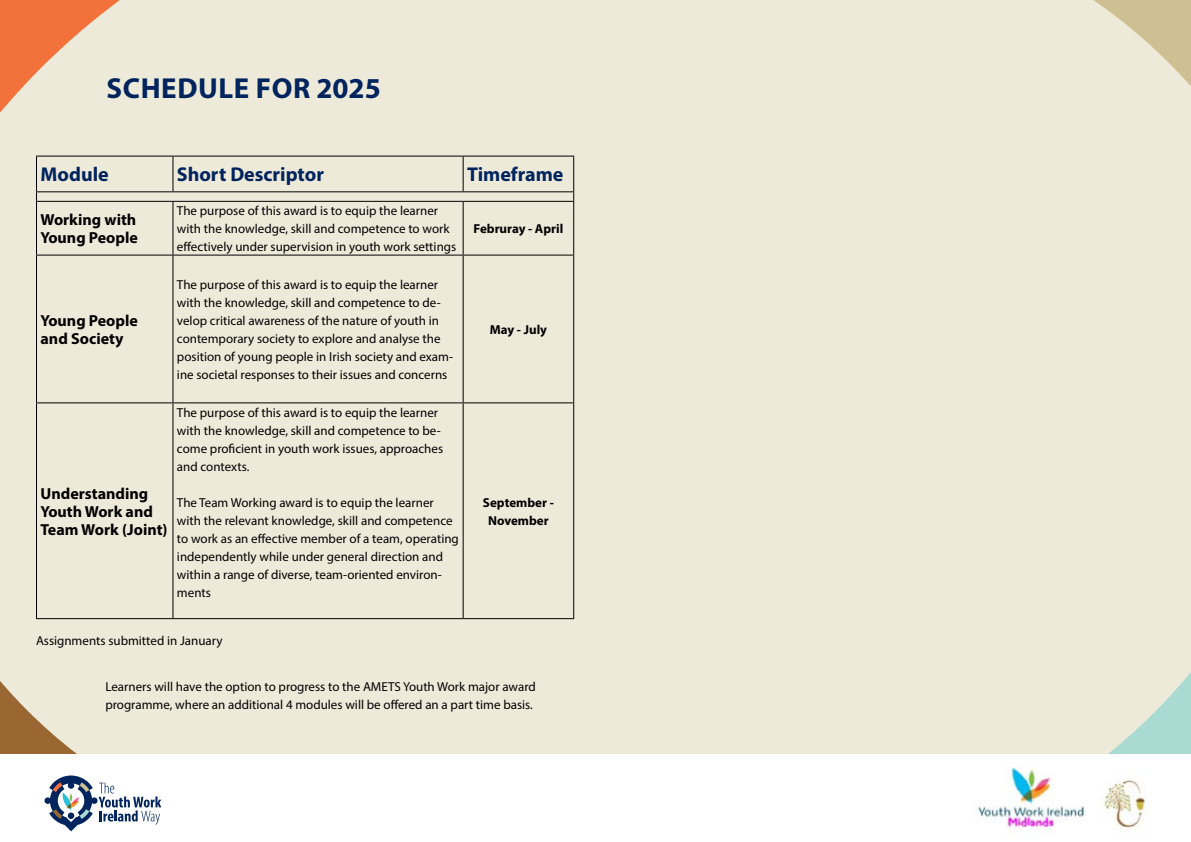
<style>
.page{position:relative;width:1191px;height:842px;background:#fff}
.page>*{position:absolute;margin:0;border:0;box-sizing:border-box;transform-origin:0 0}
.t1{font:700 29px "Myriad Pro";letter-spacing:.02em;color:#00245d}
.t2{font:700 20px "Myriad Pro";color:#00245d}
.t3{font:700 16px/18px "Myriad Pro";color:#000}
.t4{font:13px/18px "Myriad Pro";color:#000}
.t5{font:700 13px/18px "Myriad Pro";color:#000;text-align:center}
</style>
<div class="page">
<div style="left:0;top:0;width:1191px;height:841px;background:#eeeada"></div>
<svg style="left:1108px;top:672px;width:83px;height:82px"></svg>
<div style="left:0;top:754px;width:1191px;height:88px;background:#fff"></div>
<svg style="left:1093px;top:0;width:98px;height:86px"></svg>
<svg style="left:0;top:619px;width:161px;height:213px"></svg>
<img style="left:974px;top:767px;width:111px;height:67px">
<img style="left:1102px;top:780px;width:44px;height:49px">
<hr style="left:173px;top:156px;width:290px;height:1px;background:#000">
<hr style="left:463px;top:156px;width:111px;height:1px;background:#000">
<hr style="left:462px;top:157px;width:1px;height:34px;background:#000">
<hr style="left:573px;top:157px;width:1px;height:34px;background:#000">
<svg style="left:0;top:0;width:184px;height:211px"></svg>
<hr style="left:173px;top:191px;width:290px;height:1px;background:#000">
<hr style="left:463px;top:191px;width:111px;height:1px;background:#000">
<hr style="left:36px;top:201px;width:137px;height:1px;background:#000">
<hr style="left:36px;top:202px;width:1px;height:53px;background:#000">
<hr style="left:173px;top:201px;width:290px;height:1px;background:#000">
<hr style="left:172px;top:202px;width:1px;height:53px;background:#000">
<hr style="left:463px;top:201px;width:111px;height:1px;background:#000">
<hr style="left:462px;top:202px;width:1px;height:53px;background:#000">
<hr style="left:573px;top:202px;width:1px;height:53px;background:#000">
<hr style="left:36px;top:255px;width:137px;height:1px;background:#000">
<hr style="left:36px;top:256px;width:1px;height:146px;background:#000">
<hr style="left:173px;top:255px;width:290px;height:1px;background:#000">
<hr style="left:172px;top:256px;width:1px;height:146px;background:#000">
<hr style="left:463px;top:255px;width:111px;height:1px;background:#000">
<hr style="left:462px;top:256px;width:1px;height:146px;background:#000">
<hr style="left:573px;top:256px;width:1px;height:146px;background:#000">
<hr style="left:36px;top:402px;width:137px;height:1px;background:#000">
<hr style="left:36px;top:403px;width:1px;height:215px;background:#000">
<hr style="left:173px;top:402px;width:290px;height:1px;background:#000">
<hr style="left:172px;top:403px;width:1px;height:215px;background:#000">
<hr style="left:463px;top:402px;width:111px;height:1px;background:#000">
<hr style="left:462px;top:403px;width:1px;height:215px;background:#000">
<hr style="left:573px;top:403px;width:1px;height:215px;background:#000">
<hr style="left:36px;top:618px;width:137px;height:1px;background:#000">
<hr style="left:173px;top:618px;width:290px;height:1px;background:#000">
<hr style="left:463px;top:618px;width:111px;height:1px;background:#000">
<h1 class="t1" style="left:107px;top:69px;width:276px">SCHEDULE FOR 2025</h1>
<h2 class="t2" style="left:40px;top:162px;width:70px">Module</h2>
<h2 class="t2" style="left:177px;top:162px;width:148px">Short Descriptor</h2>
<h2 class="t2" style="left:467px;top:162px;width:98px">Timeframe</h2>
<p class="t3" style="left:40px;top:210px;width:99px">Working with<br>Young People</p>
<p class="t4" style="left:177px;top:201px;width:281px">The purpose of this award is to equip the learner with the knowledge, skill and competence to work effectively under supervision in youth work settings</p>
<p class="t5" style="left:473px;top:219px;width:91px">Februray - April</p>
<p class="t3" style="left:40px;top:311px;width:99px">Young People and Society</p>
<p class="t4" style="left:177px;top:275px;width:278px">The purpose of this award is to equip the learner with the knowledge, skill and competence to de&shy;velop critical awareness of the nature of youth in contemporary society to explore and analyse the position of young people in Irish society and exam&shy;ine societal responses to their issues and concerns</p>
<p class="t5" style="left:490px;top:320px;width:59px">May - July</p>
<p class="t4" style="left:177px;top:403px;width:268px">The purpose of this award is to equip the learner with the knowledge, skill and competence to be&shy;come proficient in youth work issues, approaches and contexts.</p>
<p class="t4" style="left:177px;top:493px;width:283px">The Team Working award is to equip the learner with the relevant knowledge, skill and competence to work as an effective member of a team, operating independently while under general direction and within a range of diverse, team-oriented environ&shy;ments</p>
<p class="t5" style="left:483px;top:493px;width:72px">September -<br>November</p>
<p class="t4" style="left:36px;top:631px;width:188px">Assignments submitted in January</p>
<p class="t3" style="left:40px;top:484px;width:129px">Understanding<br>Youth Work and<br>Team Work (Joint)</p>
<p class="t4" style="left:105px;top:677px;width:432px">Learners will have the option to progress to the AMETS Youth Work major award programme, where an additional 4 modules will be offered an a part time basis.</p>
</div>
